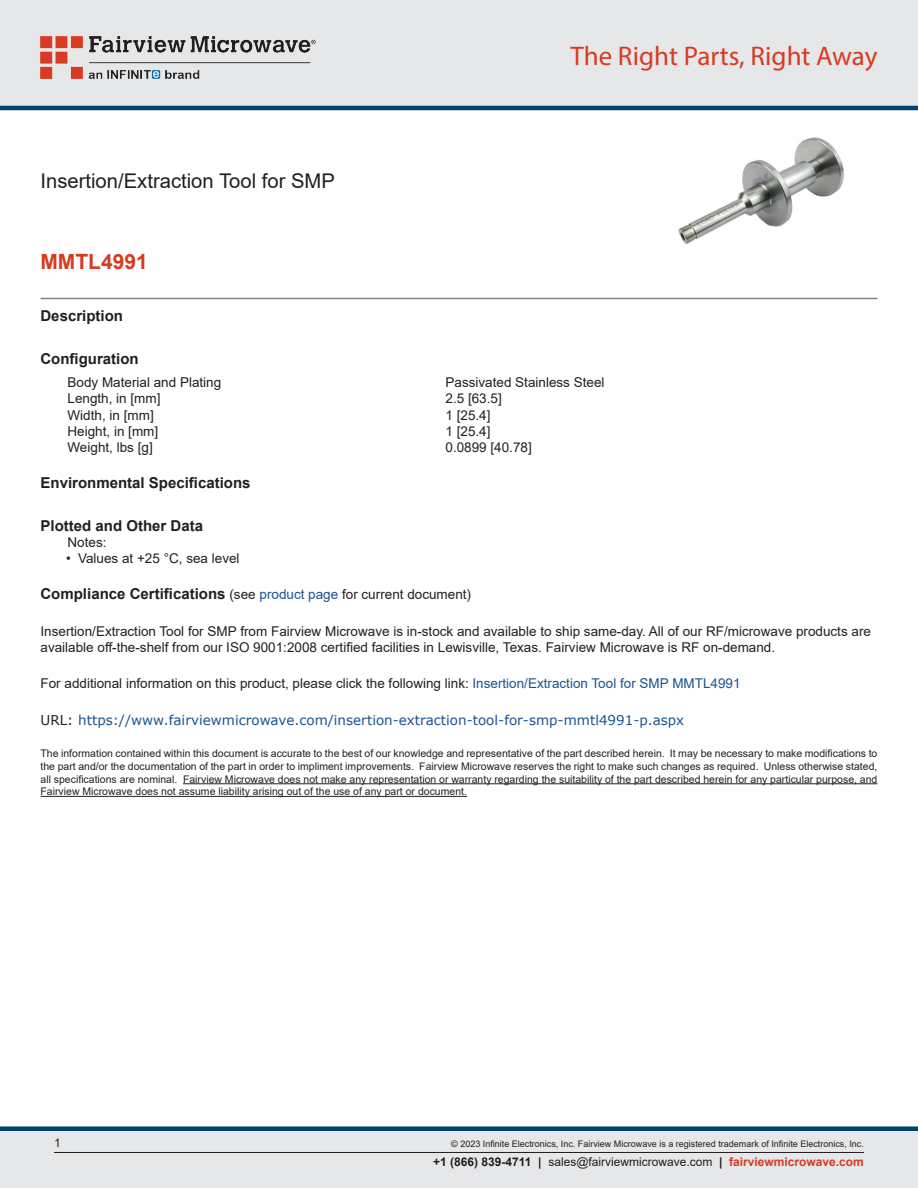
<style>
.page{position:relative;width:918px;height:1188px;background:#fff}
.page>*{position:absolute;margin:0;border:0;box-sizing:border-box;transform-origin:0 0}
.t1{font:27px "Myriad Pro";color:#d83a22}
.Branded_Part_No{font:700 21px "Arial";color:#d83a22}
.Web_Description_Para{font:20.25px "Arial";color:#231f20}
.Head1_for_Compliance{font:700 15px "Arial";color:#231f20}
.Head1{font:700 15px "Arial";color:#231f20}
.Web_Description_Para-2{font:13.5px/16.2px "Arial";color:#231f20}
.Specs_Para{font:13.5px "Arial";color:#231f20}
.URL_para{font:13.5px "Verdana";color:#1a5392}
.t2{font:12px "Arial";color:#231f20}
.t3{font:10.5px/12.6px "Arial";color:#231f20;text-align:justify}
.Copyright_disclaimer{font:9px "Arial";color:#231f20}
.s1{font-weight:400;font-size:13.5px}
.s2{font-weight:400;font-size:13.5px;color:#1a5392}
.s3{color:#1a5392}
.s4{color:#231f20}
.s5{font-weight:700}
.s6{font-weight:700;color:#d83a22}
</style>
<div class="page">
<div style="left:0;top:1131px;width:918px;height:57px;background:#e6e7e9"></div>
<div style="left:0;top:1126px;width:918px;height:5px;background:#004268"></div>
<div style="left:0;top:0;width:918px;height:108px;background:#e6e7e9"></div>
<hr style="left:0;top:106px;width:918px;height:4px;background:#004268">
<img style="left:40px;top:36px;width:276px;height:42px">
<hr style="left:54px;top:1152px;width:810px;height:1px;background:#231f20">
<hr style="left:40px;top:298px;width:838px;height:1px;background:#808285">
<img style="left:678px;top:137px;width:166px;height:107px">
<hr style="left:183px;top:783px;width:694px;height:1px;background:#231f20">
<hr style="left:40px;top:796px;width:427px;height:1px;background:#231f20">
<h1 class="Web_Description_Para" style="left:40px;top:167px;width:296px">Insertion/Extraction Tool for SMP</h1>
<p class="Branded_Part_No" style="left:40px;top:247px;width:109px">MMTL4991</p>
<h1 class="t1" style="left:571px;top:39px;width:308px">The Right Parts, Right Away</h1>
<p class="Head1" style="left:40px;top:306px;width:84px">Description</p>
<p class="Head1" style="left:40px;top:348px;width:100px">Configuration</p>
<p class="Specs_Para" style="left:68px;top:373px;width:155px">Body Material and Plating</p>
<p class="Specs_Para" style="left:446px;top:373px;width:161px">Passivated Stainless Steel</p>
<p class="Specs_Para" style="left:68px;top:389px;width:95px">Length, in [mm]</p>
<p class="Specs_Para" style="left:446px;top:389px;width:58px">2.5 [63.5]</p>
<p class="Specs_Para" style="left:68px;top:405px;width:88px">Width, in [mm]</p>
<p class="Specs_Para" style="left:446px;top:405px;width:47px">1 [25.4]</p>
<p class="Specs_Para" style="left:68px;top:422px;width:92px">Height, in [mm]</p>
<p class="Specs_Para" style="left:446px;top:422px;width:47px">1 [25.4]</p>
<p class="Specs_Para" style="left:68px;top:438px;width:87px">Weight, lbs [g]</p>
<p class="Specs_Para" style="left:446px;top:438px;width:88px">0.0899 [40.78]</p>
<p class="Head1" style="left:40px;top:472px;width:212px">Environmental Specifications</p>
<p class="Head1_for_Compliance" style="left:40px;top:515px;width:164px">Plotted and Other Data</p>
<p class="Specs_Para" style="left:68px;top:533px;width:41px">Notes:</p>
<p class="Web_Description_Para-2" style="left:66px;top:550px;width:175px">• Values at +25 °C, sea level</p>
<p class="Head1_for_Compliance" style="left:40px;top:583px;width:432px">Compliance Certifications <span class="s1">(see</span> <span class="s2">product page</span> <span class="s1">for current document)</span></p>
<h1 class="Web_Description_Para-2" style="left:40px;top:623px;width:832px">Insertion/Extraction Tool for SMP from Fairview Microwave is in-stock and available to ship same-day. All of our RF/microwave products are available off-the-shelf from our ISO 9001:2008 certified facilities in Lewisville, Texas. Fairview Microwave is RF on-demand.</h1>
<h1 class="Web_Description_Para-2" style="left:40px;top:675px;width:702px">For additional information on this product, please click the following link: <span class="s3">Insertion/Extraction Tool for SMP MMTL4991</span></h1>
<p class="URL_para" style="left:40px;top:710px;width:645px"><span class="s4">URL:</span> https://www.fairviewmicrowave.com/insertion-extraction-tool-for-smp-mmtl4991-p.aspx</p>
<p class="t3" style="left:40px;top:747px;width:838px">The information contained within this document is accurate to the best of our knowledge and representative of the part described herein. It may be necessary to make modifications to the part and/or the documentation of the part in order to impliment improvements. Fairview Microwave reserves the right to make such changes as required. Unless otherwise stated, all specifications are nominal. Fairview Microwave does not make any representation or warranty regarding the suitability of the part described herein for any particular purpose, and Fairview Microwave does not assume liability arising out of the use of any part or document.</p>
<p class="t2" style="left:54px;top:1135px;width:8px">1</p>
<p class="Copyright_disclaimer" style="left:451px;top:1138px;width:414px">© 2023 Infinite Electronics, Inc. Fairview Microwave is a registered trademark of Infinite Electronics, Inc.</p>
<p class="t2" style="left:433px;top:1153px;width:432px"><span class="s5">+1 (866) 839-4711 |</span> sales@fairviewmicrowave.com <span class="s5">|</span> <span class="s6">fairviewmicrowave.com</span></p>
</div>
